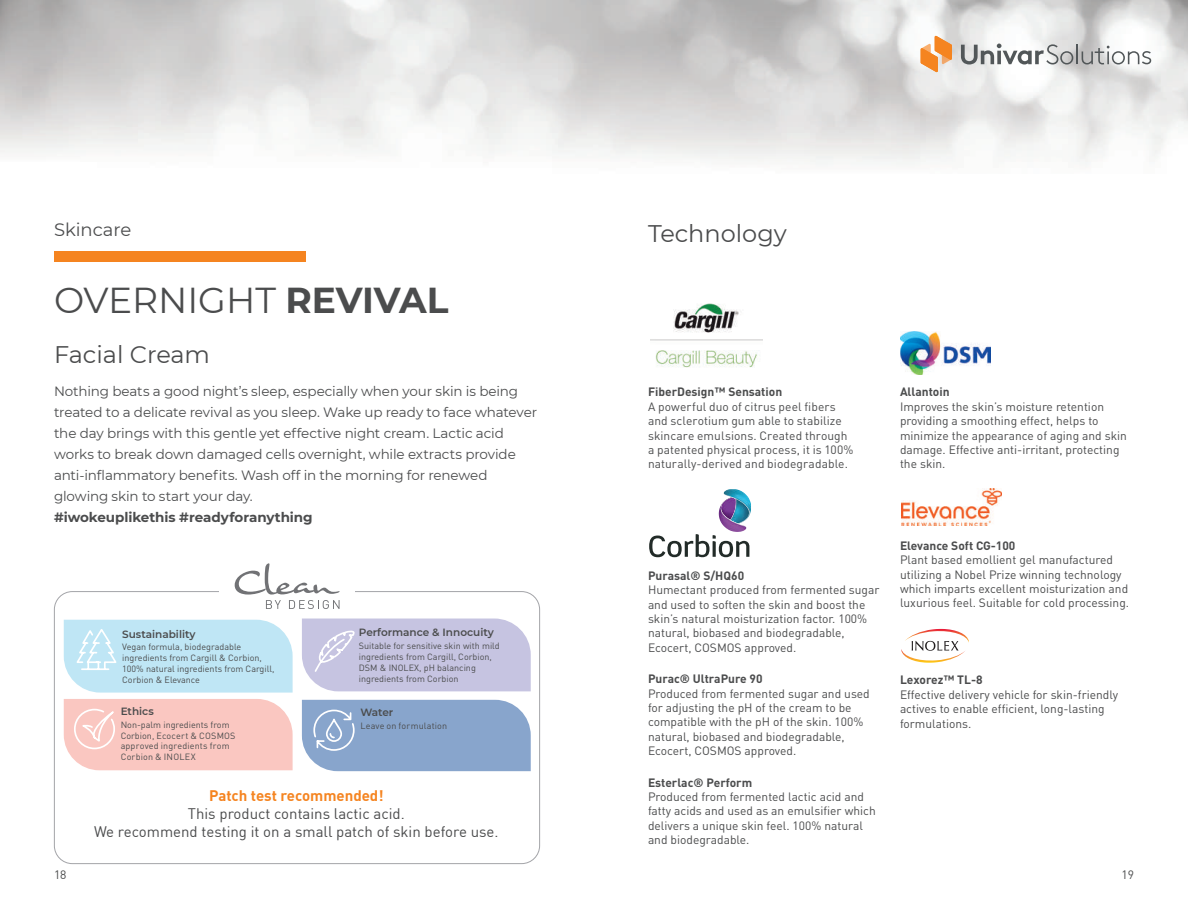
<style>
.page{position:relative;width:1188px;height:918px;background:#fff}
.page>*{position:absolute;margin:0;border:0;box-sizing:border-box;transform-origin:0 0}
.t1{font:36px "Montserrat";color:#4b4c4d}
.t2{font:24px "Montserrat";color:#4b4c4d}
.t3{font:18px "Montserrat";color:#4b4c4d}
.t4{font:15px/18px "DIN Pro";color:#4b4c4d;text-align:center}
.t5{font:700 15px "DIN Pro";color:#f58420}
.t6{font:13.5px/21px "Montserrat";letter-spacing:-.01em;color:#4b4c4d}
.t7{font:700 13.5px "Montserrat";letter-spacing:-.005em;color:#4b4c4d}
.t8{font:12px/14.4px "DINOT";color:#4b4c4d}
.t9{font:700 12px "DINOT";color:#4b4c4d}
.t10{font:12px "DIN Pro";color:#4b4c4d}
.t11{font:600 10.5px "Montserrat";color:#4b4c4d}
.t12{font:9px/10.8px "DINOT";color:#4b4c4d}
.t13{font:9px/10.8px "DINOT";letter-spacing:.02em;color:#4b4c4d}
.s1{font-weight:700}
</style>
<div class="page">
<div style="left:54px;top:251px;width:252px;height:11px;background:#f58420"></div>
<svg style="left:235px;top:563px;width:105px;height:46px"></svg>
<div style="left:302px;top:619px;width:229px;height:72px;background:#c6c4e1"></div>
<svg style="left:64px;top:620px;width:229px;height:73px"></svg>
<div style="left:64px;top:699px;width:229px;height:71px;background:#fac7c1"></div>
<div style="left:302px;top:700px;width:229px;height:71px;background:#88a5cc"></div>
<img style="left:900px;top:332px;width:91px;height:42px">
<svg style="left:901px;top:629px;width:68px;height:34px"></svg>
<svg style="left:649px;top:534px;width:100px;height:23px"></svg>
<img style="left:723px;top:489px;width:28px;height:20px">
<img style="left:749px;top:509px;width:2px;height:7px">
<img style="left:747px;top:499px;width:2px;height:20px">
<img style="left:719px;top:497px;width:28px;height:35px">
<svg style="left:721px;top:497px;width:11px;height:9px"></svg>
<img style="left:901px;top:489px;width:100px;height:36px">
<svg style="left:961px;top:44px;width:112px;height:21px"></svg>
<hr style="left:1076px;top:44px;width:2px;height:20px;background:#525759">
<svg style="left:1082px;top:46px;width:69px;height:19px"></svg>
<svg style="left:921px;top:36px;width:31px;height:36px"></svg>
<img style="left:651px;top:303px;width:111px;height:65px">
<h3 class="t3" style="left:54px;top:217px;width:79px">Skincare</h3>
<h2 class="t2" style="left:648px;top:217px;width:140px">Technology</h2>
<h1 class="t1" style="left:54px;top:275px;width:396px">OVERNIGHT <span class="s1">REVIVAL</span></h1>
<h2 class="t2" style="left:54px;top:338px;width:158px">Facial Cream</h2>
<p class="t6" style="left:54px;top:380px;width:485px">Nothing beats a good night’s sleep, especially when your skin is being treated to a delicate revival as you sleep. Wake up ready to face whatever the day brings with this gentle yet effective night cream. Lactic acid works to break down damaged cells overnight, while extracts provide anti-inflammatory benefits. Wash off in the morning for renewed glowing skin to start your day.</p>
<p class="t7" style="left:54px;top:507px;width:260px">#iwokeuplikethis #readyforanything</p>
<p class="t11" style="left:122px;top:626px;width:75px">Sustainability</p>
<p class="t11" style="left:359px;top:625px;width:137px">Performance &amp; Innocuity</p>
<p class="t12" style="left:122px;top:641px;width:154px">Vegan formula, biodegradable ingredients from Cargill &amp; Corbion,<br>100% natural ingredients from Cargill,<br>Corbion &amp; Elevance</p>
<p class="t12" style="left:359px;top:640px;width:143px">Suitable for sensitive skin with mild ingredients from Cargill, Corbion,<br>DSM &amp; INOLEX, pH balancing ingredients from Corbion</p>
<p class="t12" style="left:121px;top:719px;width:110px">Non-palm ingredients from</p>
<p class="t13" style="left:360px;top:720px;width:88px">Leave on formulation</p>
<p class="t13" style="left:121px;top:730px;width:116px">Corbion, Ecocert &amp; COSMOS approved ingredients from<br>Corbion &amp; INOLEX</p>
<p class="t11" style="left:121px;top:704px;width:35px">Ethics</p>
<p class="t11" style="left:360px;top:705px;width:35px">Water</p>
<p class="t5" style="left:209px;top:784px;width:176px">Patch test recommended!</p>
<p class="t4" style="left:94px;top:804px;width:406px">This product contains lactic acid.<br>We recommend testing it on a small patch of skin before use.</p>
<p class="t9" style="left:648px;top:384px;width:136px">FiberDesign™ Sensation</p>
<p class="t8" style="left:648px;top:399px;width:207px">A powerful duo of citrus peel fibers and sclerotium gum able to stabilize skincare emulsions. Created through a patented physical process, it is 100% naturally-derived and biodegradable.</p>
<p class="t9" style="left:900px;top:384px;width:51px">Allantoin</p>
<p class="t8" style="left:900px;top:399px;width:228px">Improves the skin’s moisture retention providing a smoothing effect, helps to minimize the appearance of aging and skin damage. Effective anti-irritant, protecting the skin.</p>
<p class="t9" style="left:648px;top:567px;width:98px">Purasal® S/HQ60</p>
<p class="t8" style="left:648px;top:582px;width:233px">Humectant produced from fermented sugar and used to soften the skin and boost the skin’s natural moisturization factor. 100% natural, biobased and biodegradable, Ecocert, COSMOS approved.</p>
<p class="t9" style="left:648px;top:671px;width:116px">Purac® UltraPure 90</p>
<p class="t8" style="left:648px;top:686px;width:223px">Produced from fermented sugar and used for adjusting the pH of the cream to be compatible with the pH of the skin. 100% natural, biobased and biodegradable, Ecocert, COSMOS approved.</p>
<p class="t9" style="left:648px;top:774px;width:106px">Esterlac® Perform</p>
<p class="t8" style="left:648px;top:789px;width:229px">Produced from fermented lactic acid and fatty acids and used as an emulsifier which delivers a unique skin feel. 100% natural and biodegradable.</p>
<p class="t9" style="left:900px;top:537px;width:117px">Elevance Soft CG-100</p>
<p class="t8" style="left:900px;top:552px;width:231px">Plant based emollient gel manufactured utilizing a Nobel Prize winning technology which imparts excellent moisturization and luxurious feel. Suitable for cold processing.</p>
<p class="t9" style="left:900px;top:672px;width:84px">Lexorez™ TL-8</p>
<p class="t8" style="left:900px;top:687px;width:220px">Effective delivery vehicle for skin-friendly actives to enable efficient, long-lasting formulations.</p>
<p class="t10" style="left:54px;top:865px;width:14px">18</p>
<p class="t10" style="left:1121px;top:865px;width:14px">19</p>
</div>
